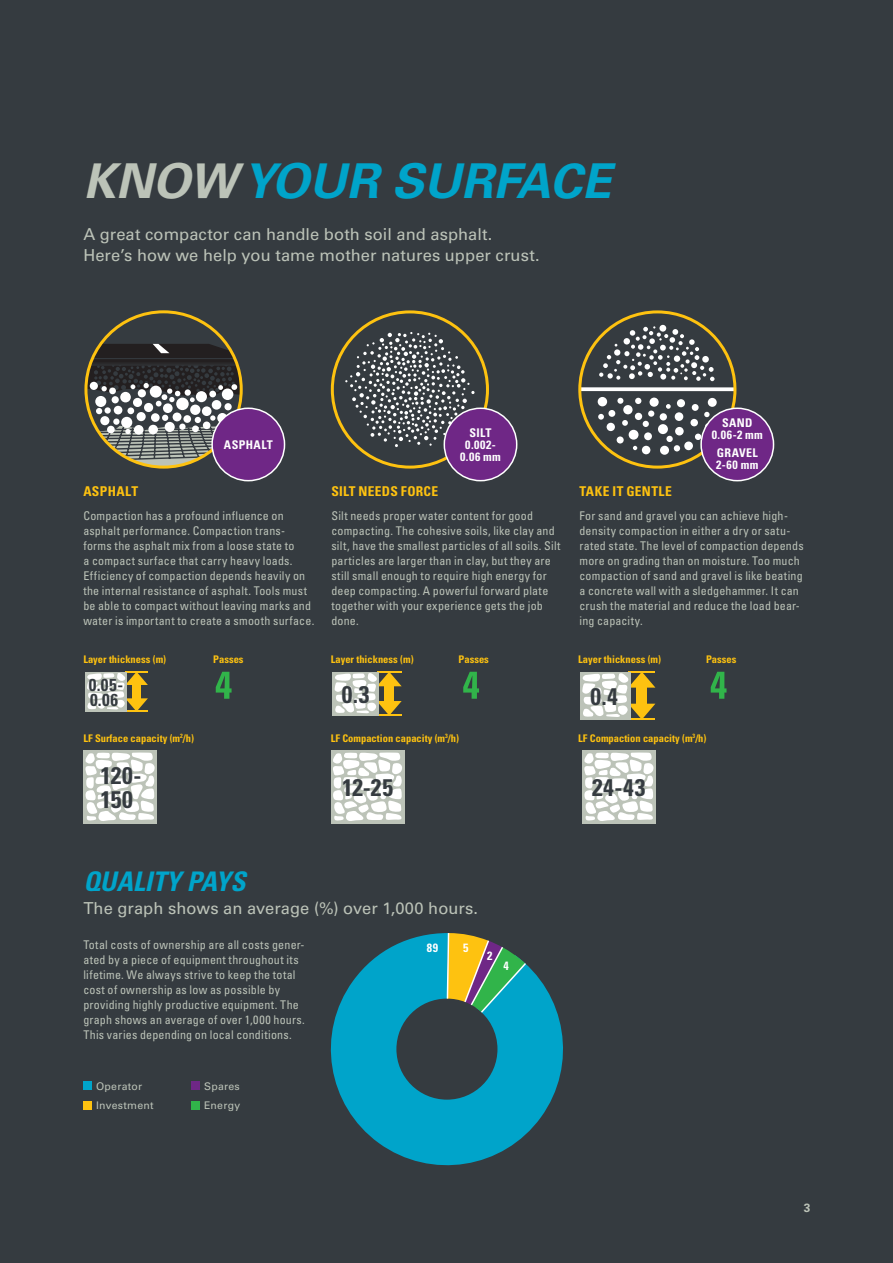
<style>
.page{position:relative;width:893px;height:1263px;background:#353b40}
.page>*{position:absolute;margin:0;border:0;box-sizing:border-box;transform-origin:0 0}
.t1{font:italic 700 48px "Univers";color:#00a4ca}
.t2{font:italic 700 condensed 27px "Univers";color:#00a4ca}
.t3{font:700 condensed 24px/24px "Univers";letter-spacing:.02em;color:#353b40}
.t4{font:700 condensed 17.25px/15px "Univers";color:#353b40}
.t5{font:16.5px/21px "Univers";color:#bcc3b8}
.t6{font:700 condensed 13.5px "Univers";letter-spacing:.025em;color:#fec210}
.t7{font:condensed 12px/15px "Univers";letter-spacing:.02em;color:#bcc3b8}
.t8{font:700 condensed 12px/12px "Univers";letter-spacing:.035em;color:#fff;text-align:center}
.t9{font:700 12px "Univers";color:#bcc3b8}
.t10{font:700 condensed 10.5px "Univers";color:#fec210}
.t11{font:10.5px/20px "Univers";letter-spacing:.025em;color:#bcc3b8}
.s1{color:#bcc3b8}
</style>
<div class="page">
<div style="left:331px;top:310px;width:158px;height:159px;border:3px solid #fec210;border-radius:50%"></div>
<svg style="left:345px;top:332px;width:130px;height:115px"></svg>
<svg style="left:578px;top:310px;width:159px;height:160px"></svg>
<svg style="left:330px;top:933px;width:233px;height:233px;fill:#00a4ca"></svg>
<svg style="left:446px;top:933px;width:82px;height:81px"></svg>
<div style="left:85px;top:672px;width:42px;height:40px;background:#bcc3b8"></div>
<svg style="left:87px;top:672px;width:61px;height:40px"></svg>
<div style="left:333px;top:672px;width:46px;height:43px;background:#bcc3b8"></div>
<svg style="left:334px;top:672px;width:68px;height:43px"></svg>
<div style="left:580px;top:672px;width:50px;height:47px;background:#bcc3b8"></div>
<svg style="left:582px;top:672px;width:73px;height:47px"></svg>
<div style="left:582px;top:750px;width:74px;height:73px;background:#bcc3b8"></div>
<svg style="left:584px;top:752px;width:70px;height:69px"></svg>
<div style="left:331px;top:750px;width:73px;height:73px;background:#bcc3b8"></div>
<svg style="left:333px;top:752px;width:69px;height:69px"></svg>
<div style="left:83px;top:750px;width:74px;height:73px;background:#bcc3b8"></div>
<svg style="left:85px;top:752px;width:70px;height:69px"></svg>
<svg style="left:216px;top:672px;width:16px;height:27px"></svg>
<svg style="left:463px;top:672px;width:16px;height:27px"></svg>
<svg style="left:711px;top:672px;width:15px;height:27px"></svg>
<svg style="left:88px;top:344px;width:153px;height:123px"></svg>
<div style="left:84px;top:310px;width:159px;height:159px;border:3px solid #fec210;border-radius:50%"></div>
<div style="left:83px;top:1081px;width:9px;height:9px;background:#00a4ca"></div>
<div style="left:83px;top:1101px;width:9px;height:9px;background:#fec210"></div>
<div style="left:191px;top:1081px;width:8px;height:9px;background:#6f2786"></div>
<div style="left:191px;top:1101px;width:8px;height:8px;background:#31b44a"></div>
<div style="left:212px;top:408px;width:73px;height:73px;background:#6f2786;border-radius:50%"></div>
<div style="left:211px;top:407px;width:74px;height:74px;border:2px solid #fff;border-radius:50%"></div>
<div style="left:444px;top:408px;width:73px;height:73px;background:#6f2786;border-radius:50%"></div>
<div style="left:444px;top:407px;width:73px;height:74px;border:2px solid #fff;border-radius:50%"></div>
<div style="left:701px;top:408px;width:72px;height:73px;background:#6f2786;border-radius:50%"></div>
<div style="left:700px;top:407px;width:74px;height:74px;border:2px solid #fff;border-radius:50%"></div>
<h1 class="t1" style="left:83px;top:153px;width:529px"><span class="s1">KNOW</span> YOUR SURFACE</h1>
<h3 class="t5" style="left:83px;top:223px;width:458px">A great compactor can handle both soil and asphalt.<br>Here’s how we help you tame mother natures upper crust.</h3>
<p class="t8" style="left:224px;top:439px;width:50px">ASPHALT</p>
<p class="t6" style="left:83px;top:483px;width:56px">ASPHALT</p>
<p class="t7" style="left:83px;top:508px;width:232px">Compaction has a profound influence on asphalt performance. Compaction trans&shy;forms the asphalt mix from a loose state to<br>a compact surface that carry heavy loads.<br>Efficiency of compaction depends heavily on the internal resistance of asphalt. Tools must be able to compact without leaving marks and water is important to create a smooth surface.</p>
<p class="t8" style="left:460px;top:427px;width:42px">SILT<br>0.002-<br>0.06 mm</p>
<p class="t8" style="left:712px;top:417px;width:53px">SAND<br>0.06-2 mm</p>
<p class="t8" style="left:716px;top:447px;width:44px;text-align:left">GRAVEL<br>2-60 mm</p>
<p class="t6" style="left:331px;top:483px;width:108px">SILT NEEDS FORCE</p>
<p class="t7" style="left:331px;top:508px;width:231px">Silt needs proper water content for good compacting. The cohesive soils, like clay and silt, have the smallest particles of all soils. Silt particles are larger than in clay, but they are still small enough to require high energy for deep compacting. A powerful forward plate together with your experience gets the job done.</p>
<p class="t6" style="left:579px;top:483px;width:94px">TAKE IT GENTLE</p>
<p class="t7" style="left:579px;top:508px;width:226px">For sand and gravel you can achieve high&shy;density compaction in either a dry or satu&shy;rated state. The level of compaction depends more on grading than on moisture. Too much compaction of sand and gravel is like beating a concrete wall with a sledgehammer. It can crush the material and reduce the load bear&shy;ing capacity.</p>
<p class="t10" style="left:83px;top:653px;width:84px">Layer thickness (m)</p>
<p class="t10" style="left:331px;top:653px;width:84px">Layer thickness (m)</p>
<p class="t10" style="left:578px;top:653px;width:84px">Layer thickness (m)</p>
<p class="t10" style="left:213px;top:653px;width:32px">Passes</p>
<p class="t10" style="left:459px;top:653px;width:32px">Passes</p>
<p class="t10" style="left:706px;top:653px;width:32px">Passes</p>
<h3 class="t4" style="left:89px;top:677px;width:36px">0.05-<br>0.06</h3>
<h3 class="t3" style="left:342px;top:683px;width:29px">0.3</h3>
<h3 class="t3" style="left:591px;top:684px;width:29px">0.4</h3>
<p class="t10" style="left:83px;top:732px;width:112px">LF Surface capacity (m<sup>2</sup>/h)</p>
<p class="t10" style="left:331px;top:732px;width:130px">LF Compaction capacity (m<sup>3</sup>/h)</p>
<p class="t10" style="left:578px;top:732px;width:130px">LF Compaction capacity (m<sup>3</sup>/h)</p>
<h3 class="t3" style="left:101px;top:763px;width:43px">120-<br>150</h3>
<h2 class="t2" style="left:83px;top:864px;width:164px">QUALITY PAYS</h2>
<h3 class="t3" style="left:342px;top:776px;width:52px">12-25</h3>
<h3 class="t3" style="left:592px;top:776px;width:55px">24-43</h3>
<h3 class="t5" style="left:83px;top:897px;width:396px">The graph shows an average (%) over 1,000 hours.</h3>
<p class="t7" style="left:83px;top:937px;width:223px">Total costs of ownership are all costs gener&shy;ated by a piece of equipment throughout its lifetime. We always strive to keep the total cost of ownership as low as possible by providing highly productive equipment. The graph shows an average of over 1,000 hours.<br>This varies depending on local conditions.</p>
<p class="t8" style="left:427px;top:942px;width:13px">89</p>
<p class="t8" style="left:463px;top:942px;width:7px">5</p>
<p class="t8" style="left:487px;top:950px;width:7px">2</p>
<p class="t8" style="left:503px;top:959px;width:7px">4</p>
<p class="t11" style="left:96px;top:1076px;width:59px">Operator<br>Investment</p>
<p class="t11" style="left:204px;top:1076px;width:38px">Spares<br>Energy</p>
<p class="t9" style="left:804px;top:1201px;width:8px">3</p>
</div>
